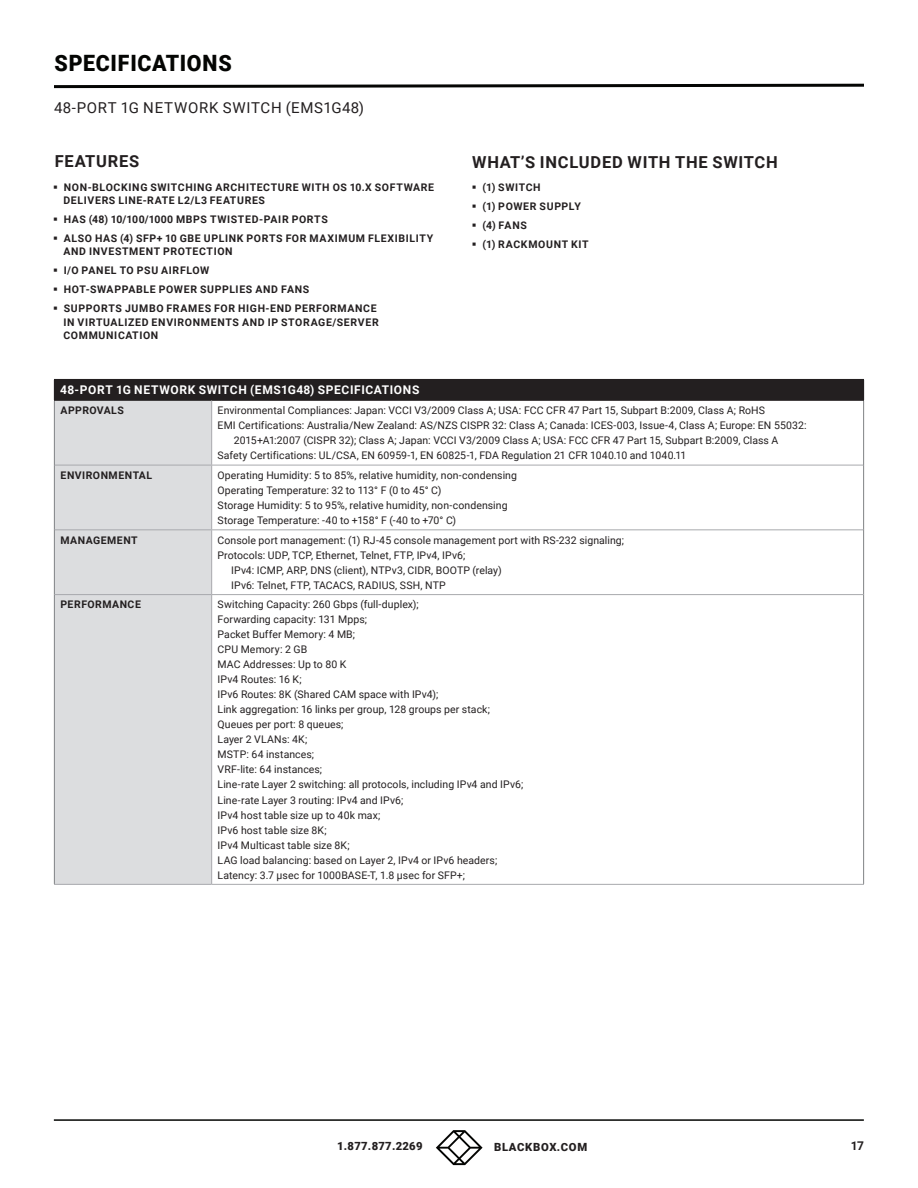
<style>
.page{position:relative;width:918px;height:1188px;background:#fff}
.page>*{position:absolute;margin:0;border:0;box-sizing:border-box;transform-origin:0 0}
.t1{font:900 22.5px "Roboto";letter-spacing:.035em;color:#040503;scale:.95 1}
.t2{font:700 16.5px "Roboto";letter-spacing:.045em;color:#231f20}
.t3{font:15px "Roboto";letter-spacing:.045em;color:#231f20}
.t4{font:700 12px "Roboto";letter-spacing:.055em;color:#fff}
.t5{font:700 12px "Roboto";color:#231f20}
.t6{font:900 11.25px "Roboto";letter-spacing:.025em;color:#231f20}
.t7{font:900 11.25px "Roboto";letter-spacing:.05em;color:#231f20}
.t8{font:10.5px/15px "Roboto";letter-spacing:.005em;color:#231f20}
.t9{font:700 10.5px/13.5px "Roboto";letter-spacing:.06em;color:#231f20}
.t10{font:700 10.5px "Roboto";letter-spacing:.035em;color:#231f20}
</style>
<div class="page">
<hr style="left:54px;top:1119px;width:810px;height:2px;background:#040503">
<svg style="left:436px;top:1130px;width:47px;height:35px"></svg>
<svg style="left:54px;top:83px;width:810px;height:6px"></svg>
<div style="left:54px;top:379px;width:810px;height:21px;background:#231f20"></div>
<div style="left:55px;top:401px;width:156px;height:483px;background:#dcdddf"></div>
<hr style="left:54px;top:401px;width:1px;height:64px;background:#808285">
<hr style="left:863px;top:401px;width:1px;height:64px;background:#808285">
<hr style="left:54px;top:465px;width:1px;height:65px;background:#808285">
<hr style="left:863px;top:465px;width:1px;height:65px;background:#808285">
<hr style="left:54px;top:530px;width:1px;height:65px;background:#808285">
<hr style="left:863px;top:530px;width:1px;height:65px;background:#808285">
<hr style="left:54px;top:595px;width:1px;height:289px;background:#808285">
<hr style="left:863px;top:595px;width:1px;height:289px;background:#808285">
<hr style="left:54px;top:884px;width:158px;height:1px;background:#a8a9ad">
<hr style="left:212px;top:884px;width:652px;height:1px;background:#a8a9ad">
<hr style="left:55px;top:465px;width:157px;height:1px;background:#a8a9ad">
<hr style="left:55px;top:529px;width:157px;height:1px;background:#a8a9ad">
<hr style="left:55px;top:594px;width:157px;height:1px;background:#a8a9ad">
<hr style="left:212px;top:465px;width:651px;height:1px;background:#a8a9ad">
<hr style="left:212px;top:529px;width:651px;height:1px;background:#a8a9ad">
<hr style="left:212px;top:594px;width:651px;height:1px;background:#a8a9ad">
<hr style="left:54px;top:400px;width:158px;height:1px;background:#231f20">
<hr style="left:212px;top:400px;width:652px;height:1px;background:#231f20">
<hr style="left:211px;top:401px;width:1px;height:64px;background:#a8a9ad">
<hr style="left:211px;top:465px;width:1px;height:64px;background:#a8a9ad">
<hr style="left:211px;top:530px;width:1px;height:64px;background:#a8a9ad">
<hr style="left:211px;top:595px;width:1px;height:289px;background:#a8a9ad">
<h1 class="t1" style="left:54px;top:47px;width:188px">SPECIFICATIONS</h1>
<h3 class="t3" style="left:54px;top:97px;width:312px">48-PORT 1G NETWORK SWITCH (EMS1G48)</h3>
<h2 class="t2" style="left:55px;top:150px;width:86px">FEATURES</h2>
<p class="t9" style="left:63px;top:180px;width:372px;text-indent:-10px">▪ NON-BLOCKING SWITCHING ARCHITECTURE WITH OS 10.X SOFTWARE<br>DELIVERS LINE-RATE L2/L3 FEATURES</p>
<p class="t9" style="left:53px;top:212px;width:276px">▪ HAS (48) 10/100/1000 MBPS TWISTED-PAIR PORTS</p>
<p class="t9" style="left:63px;top:231px;width:371px;text-indent:-10px">▪ ALSO HAS (4) SFP+ 10 GBE UPLINK PORTS FOR MAXIMUM FLEXIBILITY<br>AND INVESTMENT PROTECTION</p>
<p class="t9" style="left:53px;top:263px;width:158px">▪ I/O PANEL TO PSU AIRFLOW</p>
<p class="t9" style="left:53px;top:282px;width:258px">▪ HOT-SWAPPABLE POWER SUPPLIES AND FANS</p>
<p class="t9" style="left:63px;top:301px;width:317px;text-indent:-10px">▪ SUPPORTS JUMBO FRAMES FOR HIGH-END PERFORMANCE<br>IN VIRTUALIZED ENVIRONMENTS AND IP STORAGE/SERVER<br>COMMUNICATION</p>
<h2 class="t2" style="left:472px;top:151px;width:307px">WHAT’S INCLUDED WITH THE SWITCH</h2>
<p class="t9" style="left:472px;top:180px;width:70px">▪ (1) SWITCH</p>
<p class="t9" style="left:472px;top:199px;width:110px">▪ (1) POWER SUPPLY</p>
<p class="t9" style="left:472px;top:218px;width:56px">▪ (4) FANS</p>
<p class="t9" style="left:472px;top:237px;width:118px">▪ (1) RACKMOUNT KIT</p>
<p class="t4" style="left:60px;top:382px;width:361px">48-PORT 1G NETWORK SWITCH (EMS1G48) SPECIFICATIONS</p>
<p class="t10" style="left:60px;top:403px;width:65px">APPROVALS</p>
<p class="t8" style="left:218px;top:403px;width:549px">Environmental Compliances: Japan: VCCI V3/2009 Class A; USA: FCC CFR 47 Part 15, Subpart B:2009, Class A; RoHS</p>
<p class="t8" style="left:218px;top:418px;width:591px">EMI Certifications: Australia/New Zealand: AS/NZS CISPR 32: Class A; Canada: ICES-003, Issue-4, Class A; Europe: EN 55032:</p>
<p class="t8" style="left:234px;top:433px;width:546px">2015+A1:2007 (CISPR 32); Class A; Japan: VCCI V3/2009 Class A; USA: FCC CFR 47 Part 15, Subpart B:2009, Class A</p>
<p class="t8" style="left:218px;top:448px;width:470px">Safety Certifications: UL/CSA, EN 60959-1, EN 60825-1, FDA Regulation 21 CFR 1040.10 and 1040.11</p>
<p class="t9" style="left:60px;top:468px;width:93px">ENVIRONMENTAL</p>
<p class="t8" style="left:218px;top:467px;width:301px">Operating Humidity: 5 to 85%, relative humidity, non-condensing Operating Temperature: 32 to 113° F (0 to 45° C)<br>Storage Humidity: 5 to 95%, relative humidity, non-condensing Storage Temperature: -40 to +158° F (-40 to +70° C)</p>
<p class="t9" style="left:60px;top:533px;width:79px">MANAGEMENT</p>
<p class="t8" style="left:218px;top:532px;width:408px">Console port management: (1) RJ-45 console management port with RS-232 signaling;</p>
<p class="t8" style="left:218px;top:547px;width:249px">Protocols: UDP, TCP, Ethernet, Telnet, FTP, IPv4, IPv6;</p>
<p class="t8" style="left:231px;top:562px;width:272px">IPv4: ICMP, ARP, DNS (client), NTPv3, CIDR, BOOTP (relay)</p>
<p class="t8" style="left:231px;top:577px;width:216px">IPv6: Telnet, FTP, TACACS, RADIUS, SSH, NTP</p>
<p class="t9" style="left:60px;top:598px;width:82px">PERFORMANCE</p>
<p class="t8" style="left:218px;top:597px;width:307px">Switching Capacity: 260 Gbps (full-duplex);<br>Forwarding capacity: 131 Mpps;<br>Packet Buffer Memory: 4 MB;<br>CPU Memory: 2 GB<br>MAC Addresses: Up to 80 K<br>IPv4 Routes: 16 K;<br>IPv6 Routes: 8K (Shared CAM space with IPv4);<br>Link aggregation: 16 links per group, 128 groups per stack; Queues per port: 8 queues;<br>Layer 2 VLANs: 4K;<br>MSTP: 64 instances;<br>VRF-lite: 64 instances;<br>Line-rate Layer 2 switching: all protocols, including IPv4 and IPv6; Line-rate Layer 3 routing: IPv4 and IPv6;<br>IPv4 host table size up to 40k max;<br>IPv6 host table size 8K;<br>IPv4 Multicast table size 8K;<br>LAG load balancing: based on Layer 2, IPv4 or IPv6 headers; Latency: 3.7 μsec for 1000BASE-T, 1.8 μsec for SFP+;</p>
<p class="t6" style="left:337px;top:1138px;width:87px">1.877.877.2269</p>
<p class="t7" style="left:494px;top:1139px;width:95px">BLACKBOX.COM</p>
<p class="t5" style="left:851px;top:1137px;width:15px">17</p>
</div>
